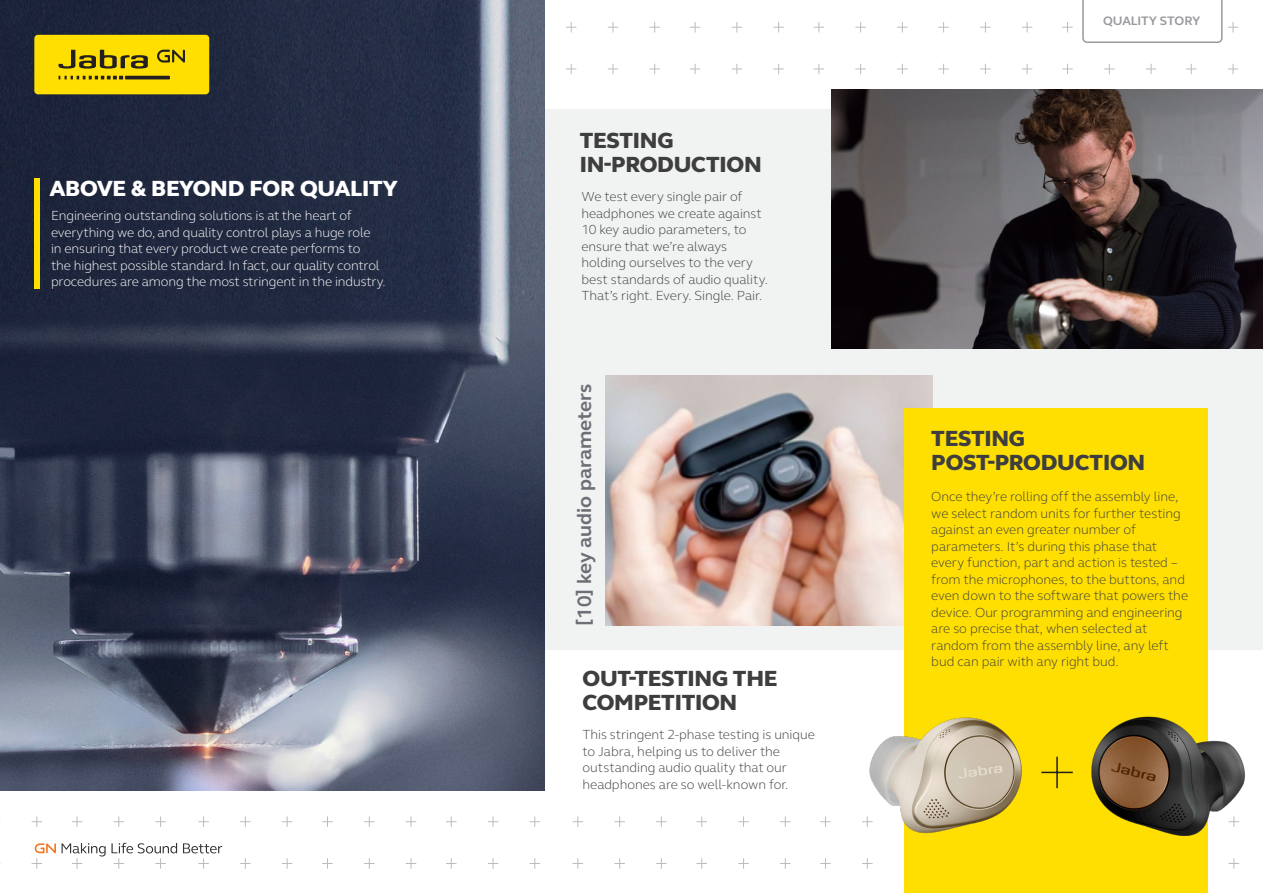
<style>
.page{position:relative;width:1263px;height:893px;background:#fff}
.page>*{position:absolute;margin:0;border:0;box-sizing:border-box;transform-origin:0 0}
.t1{font:800 22.5px/24px "GN Elliot";letter-spacing:-.01em;color:#3e3e3f}
.t2{font:800 22.5px "GN Elliot";letter-spacing:-.01em;color:#fff}
.t3{font:700 19.95px "GN Elliot";color:#6c6f75}
.t4{font:300 13.5px/16.5px "GN Elliot";letter-spacing:-.005em;color:#3e3e3f}
.t5{font:300 13.5px/16.5px "GN Elliot";letter-spacing:-.01em;color:#fff}
.t6{font:700 12.6px "GN Elliot";letter-spacing:-.005em;color:#99999e}
</style>
<div class="page">
<div style="left:0;top:109px;width:1263px;height:540px;background:#f1f2f2"></div>
<img style="left:606px;top:376px;width:326px;height:250px">
<img style="left:0;top:0;width:544px;height:791px">
<svg style="left:897px;top:22px;width:11px;height:10px"></svg>
<svg style="left:855px;top:22px;width:11px;height:10px"></svg>
<svg style="left:814px;top:22px;width:10px;height:10px"></svg>
<svg style="left:897px;top:64px;width:11px;height:10px"></svg>
<svg style="left:855px;top:64px;width:11px;height:10px"></svg>
<svg style="left:814px;top:64px;width:10px;height:10px"></svg>
<svg style="left:773px;top:22px;width:11px;height:10px"></svg>
<svg style="left:732px;top:22px;width:10px;height:10px"></svg>
<svg style="left:690px;top:22px;width:10px;height:10px"></svg>
<svg style="left:773px;top:64px;width:11px;height:10px"></svg>
<svg style="left:732px;top:64px;width:10px;height:10px"></svg>
<svg style="left:690px;top:64px;width:10px;height:10px"></svg>
<svg style="left:649px;top:22px;width:11px;height:10px"></svg>
<svg style="left:608px;top:22px;width:10px;height:10px"></svg>
<svg style="left:566px;top:22px;width:10px;height:10px"></svg>
<svg style="left:649px;top:64px;width:11px;height:10px"></svg>
<svg style="left:608px;top:64px;width:10px;height:10px"></svg>
<svg style="left:566px;top:64px;width:10px;height:10px"></svg>
<svg style="left:1228px;top:22px;width:10px;height:10px"></svg>
<svg style="left:1228px;top:64px;width:10px;height:10px"></svg>
<svg style="left:1186px;top:64px;width:10px;height:10px"></svg>
<svg style="left:1062px;top:22px;width:11px;height:10px"></svg>
<svg style="left:1146px;top:64px;width:10px;height:10px"></svg>
<svg style="left:1104px;top:64px;width:10px;height:10px"></svg>
<svg style="left:1062px;top:64px;width:11px;height:10px"></svg>
<svg style="left:1022px;top:22px;width:10px;height:10px"></svg>
<svg style="left:980px;top:22px;width:10px;height:10px"></svg>
<svg style="left:938px;top:22px;width:11px;height:10px"></svg>
<svg style="left:1022px;top:64px;width:10px;height:10px"></svg>
<svg style="left:980px;top:64px;width:10px;height:10px"></svg>
<svg style="left:938px;top:64px;width:11px;height:10px"></svg>
<svg style="left:530px;top:816px;width:10px;height:11px"></svg>
<svg style="left:488px;top:816px;width:10px;height:11px"></svg>
<svg style="left:446px;top:816px;width:10px;height:11px"></svg>
<svg style="left:530px;top:858px;width:10px;height:11px"></svg>
<svg style="left:488px;top:858px;width:10px;height:11px"></svg>
<svg style="left:446px;top:858px;width:10px;height:11px"></svg>
<svg style="left:406px;top:816px;width:10px;height:11px"></svg>
<svg style="left:364px;top:816px;width:10px;height:11px"></svg>
<svg style="left:322px;top:816px;width:11px;height:11px"></svg>
<svg style="left:406px;top:858px;width:10px;height:11px"></svg>
<svg style="left:364px;top:858px;width:10px;height:11px"></svg>
<svg style="left:322px;top:858px;width:11px;height:11px"></svg>
<svg style="left:282px;top:816px;width:10px;height:11px"></svg>
<svg style="left:240px;top:816px;width:11px;height:11px"></svg>
<svg style="left:198px;top:816px;width:11px;height:11px"></svg>
<svg style="left:282px;top:858px;width:10px;height:11px"></svg>
<svg style="left:240px;top:858px;width:11px;height:11px"></svg>
<svg style="left:183px;top:843px;width:39px;height:26px"></svg>
<svg style="left:820px;top:816px;width:11px;height:11px"></svg>
<svg style="left:862px;top:858px;width:10px;height:11px"></svg>
<svg style="left:820px;top:858px;width:11px;height:11px"></svg>
<svg style="left:780px;top:816px;width:10px;height:11px"></svg>
<svg style="left:738px;top:816px;width:11px;height:11px"></svg>
<svg style="left:696px;top:816px;width:11px;height:11px"></svg>
<svg style="left:780px;top:858px;width:10px;height:11px"></svg>
<svg style="left:738px;top:858px;width:11px;height:11px"></svg>
<svg style="left:696px;top:858px;width:11px;height:11px"></svg>
<svg style="left:656px;top:816px;width:11px;height:11px"></svg>
<svg style="left:614px;top:816px;width:11px;height:11px"></svg>
<svg style="left:573px;top:816px;width:10px;height:11px"></svg>
<svg style="left:656px;top:858px;width:11px;height:11px"></svg>
<svg style="left:614px;top:858px;width:11px;height:11px"></svg>
<svg style="left:573px;top:858px;width:10px;height:11px"></svg>
<svg style="left:1229px;top:858px;width:10px;height:11px"></svg>
<svg style="left:155px;top:816px;width:11px;height:11px"></svg>
<svg style="left:114px;top:816px;width:10px;height:11px"></svg>
<svg style="left:72px;top:816px;width:10px;height:11px"></svg>
<svg style="left:62px;top:843px;width:115px;height:26px"></svg>
<svg style="left:32px;top:816px;width:10px;height:11px"></svg>
<svg style="left:32px;top:843px;width:24px;height:26px"></svg>
<div style="left:34px;top:35px;width:175px;height:59px;background:#ffdf01;border-radius:4px"></div>
<svg style="left:59px;top:50px;width:89px;height:19px"></svg>
<svg style="left:59px;top:76px;width:64px;height:3px"></svg>
<hr style="left:125px;top:76px;width:45px;height:3px;background:#231f20">
<svg style="left:157px;top:50px;width:28px;height:13px"></svg>
<div style="left:904px;top:408px;width:304px;height:485px;background:#ffdf01"></div>
<img style="left:862px;top:717px;width:160px;height:117px">
<img style="left:1091px;top:716px;width:154px;height:120px">
<img style="left:831px;top:89px;width:432px;height:260px">
<hr style="left:1041px;top:772px;width:32px;height:1px;background:#231f20">
<hr style="left:1056px;top:757px;width:2px;height:31px;background:#231f20">
<div style="left:34px;top:179px;width:6px;height:110px;background:#ffdf01"></div>
<svg style="left:1082px;top:0;width:140px;height:43px"></svg>
<h1 class="t2" style="left:50px;top:173px;width:349px">ABOVE &amp; BEYOND FOR QUALITY</h1>
<p class="t5" style="left:51px;top:207px;width:336px">Engineering outstanding solutions is at the heart of everything we do, and quality control plays a huge role<br>in ensuring that every product we create performs to<br>the highest possible standard. In fact, our quality control procedures are among the most stringent in the industry.</p>
<h1 class="t1" style="left:580px;top:128px;width:184px">TESTING<br>IN-PRODUCTION</h1>
<p class="t4" style="left:581px;top:188px;width:188px">We test every single pair of headphones we create against<br>10 key audio parameters, to ensure that we’re always holding ourselves to the very best standards of audio quality.<br>That’s right. Every. Single. Pair.</p>
<h2 class="t3" style="left:571px;top:626px;width:243px;rotate:-90deg">[10] key audio parameters</h2>
<h1 class="t1" style="left:583px;top:666px;width:196px">OUT-TESTING THE<br>COMPETITION</h1>
<p class="t4" style="left:583px;top:726px;width:234px">This stringent 2-phase testing is unique to Jabra, helping us to deliver the outstanding audio quality that our headphones are so well-known for.</p>
<p class="t6" style="left:1103px;top:13px;width:98px">QUALITY STORY</p>
<h1 class="t1" style="left:931px;top:427px;width:215px">TESTING<br>POST-PRODUCTION</h1>
<p class="t4" style="left:931px;top:488px;width:258px">Once they’re rolling off the assembly line, we select random units for further testing against an even greater number of parameters. It’s during this phase that every function, part and action is tested – from the microphones, to the buttons, and even down to the software that powers the device. Our programming and engineering are so precise that, when selected at random from the assembly line, any left bud can pair with any right bud.</p>
</div>
